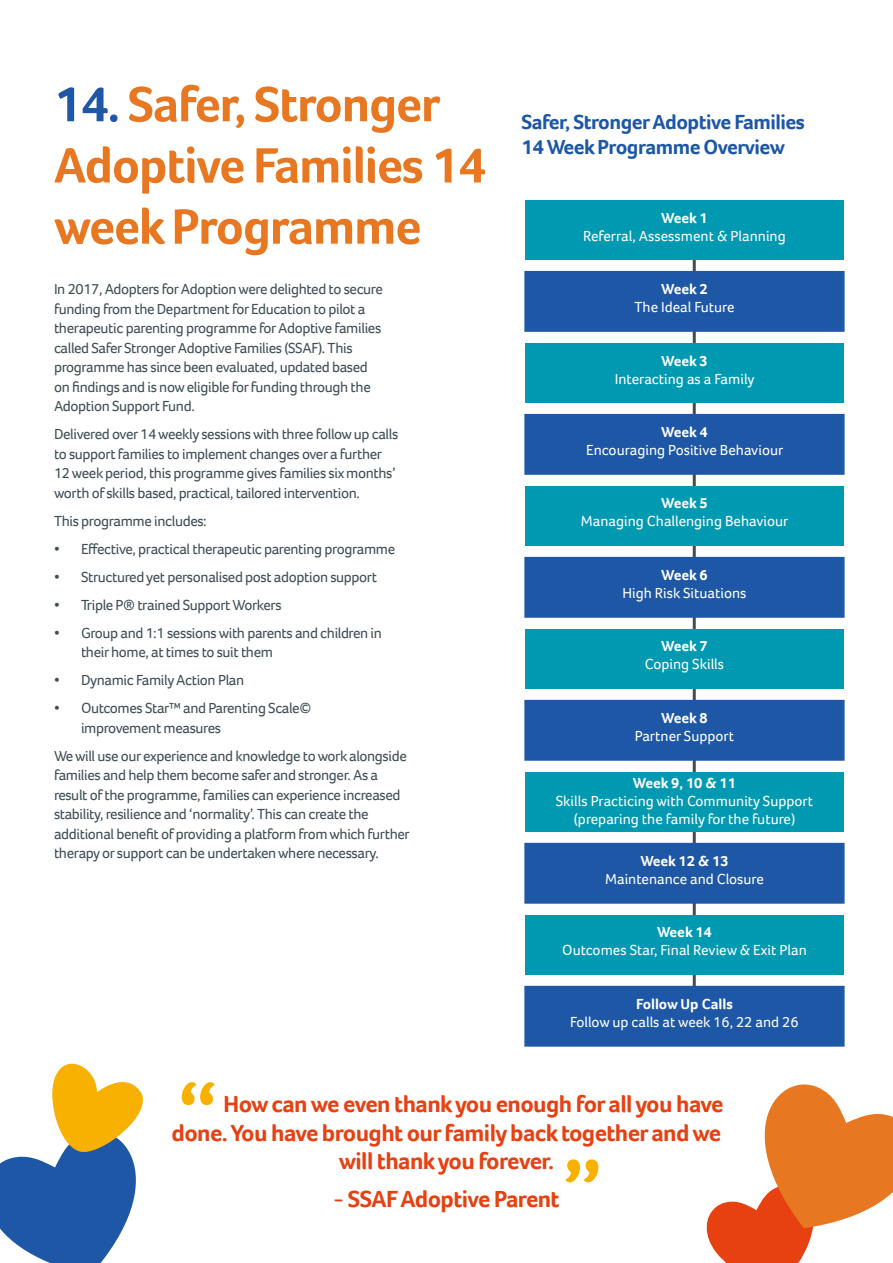
<style>
.page{position:relative;width:893px;height:1263px;background:#fff}
.page>*{position:absolute;margin:0;border:0;box-sizing:border-box;transform-origin:0 0}
.t1{font:700 87.9px "Foco";color:#f8b100}
.t2{font:700 51px/61.2px "Foco";letter-spacing:-.025em;color:#e87722}
.t3{font:700 24px "Foco";letter-spacing:-.025em;color:#e74011}
.t4{font:700 21px/25.2px "Foco";letter-spacing:-.025em;color:#1d57a5}
.t5{font:15px/19.5px "Foco";letter-spacing:-.025em;color:#3f4e55}
.t6{font:15px/18px "Foco";color:#fff;text-align:center}
.t7{font:700 15px "Foco";color:#fff}
.s1{color:#1d57a5}
</style>
<div class="page">
<svg style="left:706px;top:1084px;width:187px;height:179px"></svg>
<hr style="left:693px;top:201px;width:3px;height:821px;background:#3f4e55">
<div style="left:525px;top:200px;width:319px;height:60px;background:#0099b2"></div>
<div style="left:524px;top:271px;width:321px;height:61px;background:#1d57a5;border:2px solid #1d57a5"></div>
<div style="left:525px;top:343px;width:319px;height:59px;background:#0099b2"></div>
<div style="left:524px;top:414px;width:321px;height:61px;background:#1d57a5;border:2px solid #1d57a5"></div>
<div style="left:525px;top:486px;width:319px;height:59px;background:#0099b2"></div>
<div style="left:524px;top:557px;width:321px;height:61px;background:#1d57a5;border:2px solid #1d57a5"></div>
<div style="left:525px;top:629px;width:319px;height:59px;background:#0099b2"></div>
<div style="left:524px;top:700px;width:321px;height:61px;background:#1d57a5;border:2px solid #1d57a5"></div>
<div style="left:525px;top:772px;width:319px;height:59px;background:#0099b2"></div>
<div style="left:524px;top:843px;width:321px;height:61px;background:#1d57a5;border:2px solid #1d57a5"></div>
<div style="left:525px;top:915px;width:319px;height:59px;background:#0099b2"></div>
<div style="left:524px;top:986px;width:321px;height:61px;background:#1d57a5;border:2px solid #1d57a5"></div>
<svg style="left:0;top:1063px;width:143px;height:200px"></svg>
<h2 class="t2" style="left:54px;top:73px;width:434px"><span class="s1">14.</span> Safer, Stronger<br>Adoptive Families 14 week Programme</h2>
<p class="t5" style="left:54px;top:279px;width:330px">In 2017, Adopters for Adoption were delighted to secure funding from the Department for Education to pilot a therapeutic parenting programme for Adoptive families called Safer Stronger Adoptive Families (SSAF). This programme has since been evaluated, updated based on findings and is now eligible for funding through the Adoption Support Fund.</p>
<p class="t5" style="left:54px;top:424px;width:346px">Delivered over 14 weekly sessions with three follow up calls to support families to implement changes over a further 12 week period, this programme gives families six months’ worth of skills based, practical, tailored intervention.</p>
<p class="t5" style="left:54px;top:511px;width:154px">This programme includes:</p>
<p class="t5" style="left:54px;top:539px;width:343px">• Effective, practical therapeutic parenting programme</p>
<p class="t5" style="left:54px;top:567px;width:324px">• Structured yet personalised post adoption support</p>
<p class="t5" style="left:54px;top:595px;width:229px">• Triple P® trained Support Workers</p>
<p class="t5" style="left:81px;top:623px;width:302px;text-indent:-27px">• Group and 1:1 sessions with parents and children in their home, at times to suit them</p>
<p class="t5" style="left:54px;top:670px;width:192px">• Dynamic Family Action Plan</p>
<p class="t5" style="left:81px;top:698px;width:232px;text-indent:-27px">• Outcomes Star™ and Parenting Scale© improvement measures</p>
<p class="t5" style="left:54px;top:746px;width:357px">We will use our experience and knowledge to work alongside families and help them become safer and stronger. As a result of the programme, families can experience increased stability, resilience and ‘normality’. This can create the additional benefit of providing a platform from which further therapy or support can be undertaken where necessary.</p>
<h3 class="t4" style="left:521px;top:109px;width:285px">Safer, Stronger Adoptive Families<br>14 Week Programme Overview</h3>
<p class="t7" style="left:661px;top:208px;width:48px">Week 1</p>
<p class="t6" style="left:583px;top:226px;width:204px">Referral, Assessment &amp; Planning</p>
<p class="t7" style="left:661px;top:279px;width:48px">Week 2</p>
<p class="t6" style="left:634px;top:298px;width:102px">The Ideal Future</p>
<p class="t7" style="left:661px;top:350px;width:48px">Week 3</p>
<p class="t6" style="left:615px;top:369px;width:141px">Interacting as a Family</p>
<p class="t7" style="left:661px;top:422px;width:48px">Week 4</p>
<p class="t6" style="left:586px;top:441px;width:199px">Encouraging Positive Behaviour</p>
<p class="t7" style="left:661px;top:493px;width:48px">Week 5</p>
<p class="t6" style="left:581px;top:512px;width:209px">Managing Challenging Behaviour</p>
<p class="t7" style="left:661px;top:565px;width:48px">Week 6</p>
<p class="t6" style="left:622px;top:584px;width:126px">High Risk Situations</p>
<p class="t7" style="left:661px;top:636px;width:48px">Week 7</p>
<p class="t6" style="left:645px;top:655px;width:81px">Coping Skills</p>
<p class="t7" style="left:661px;top:708px;width:48px">Week 8</p>
<p class="t6" style="left:635px;top:727px;width:101px">Partner Support</p>
<p class="t7" style="left:633px;top:773px;width:105px">Week 9, 10 &amp; 11</p>
<p class="t6" style="left:556px;top:792px;width:259px">Skills Practicing with Community Support (preparing the family for the future)</p>
<p class="t7" style="left:640px;top:851px;width:90px">Week 12 &amp; 13</p>
<p class="t6" style="left:605px;top:870px;width:160px">Maintenance and Closure</p>
<p class="t7" style="left:657px;top:922px;width:56px">Week 14</p>
<p class="t6" style="left:562px;top:941px;width:246px">Outcomes Star, Final Review &amp; Exit Plan</p>
<p class="t7" style="left:636px;top:994px;width:98px">Follow Up Calls</p>
<p class="t6" style="left:570px;top:1013px;width:230px">Follow up calls at week 16, 22 and 26</p>
<h1 class="t1" style="left:177px;top:1056px;width:42px">“</h1>
<h3 class="t3" style="left:224px;top:1088px;width:501px">How can we even thank you enough for all you have</h3>
<h3 class="t3" style="left:172px;top:1116px;width:551px">done. You have brought our family back together and we</h3>
<h3 class="t3" style="left:339px;top:1145px;width:217px">will thank you forever.</h3>
<h3 class="t3" style="left:333px;top:1183px;width:228px">- SSAF Adoptive Parent</h3>
<h1 class="t1" style="left:603px;top:1208px;width:42px;rotate:-180deg">“</h1>
</div>
